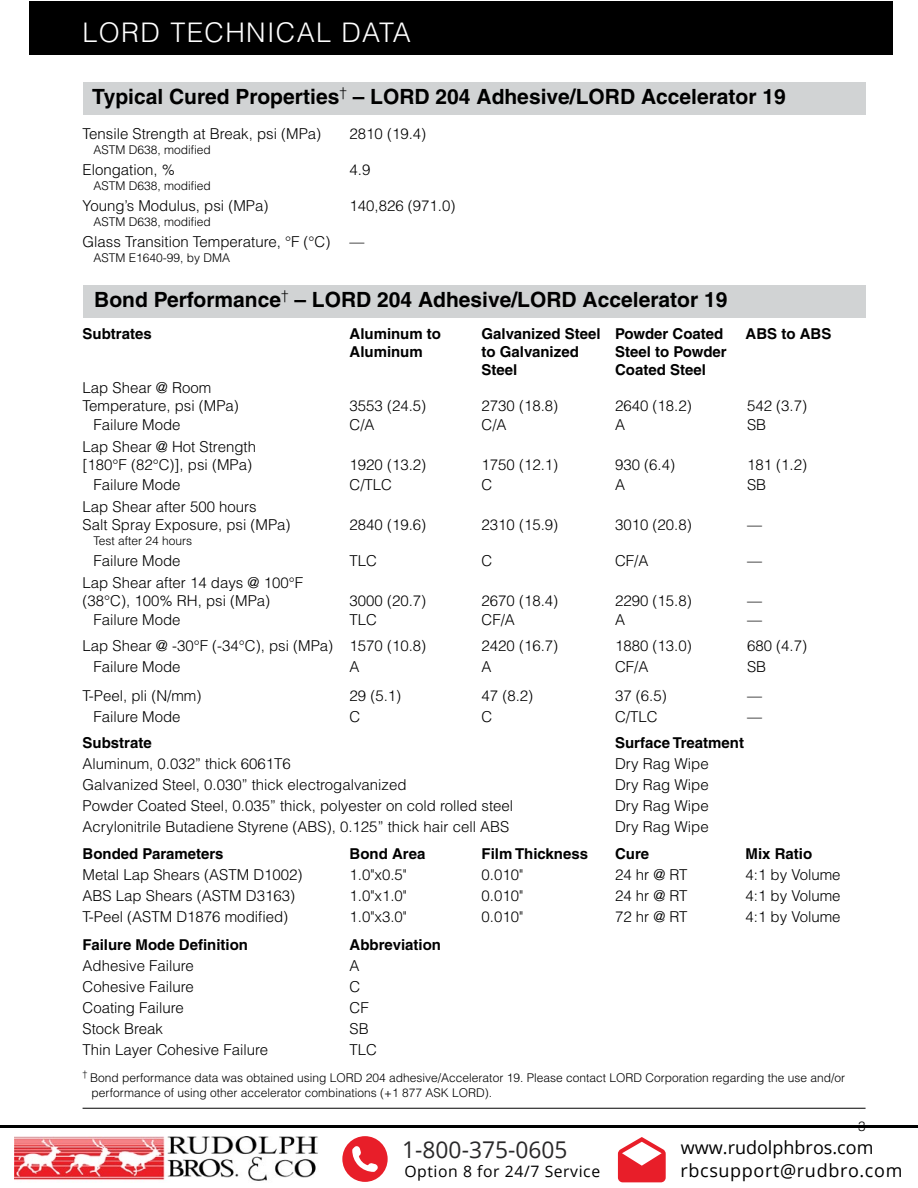
<style>
.page{position:relative;width:918px;height:1188px;background:#fff}
.page>*{position:absolute;margin:0;border:0;box-sizing:border-box;transform-origin:0 0}
.t1{font:300 27px "Helvetica";letter-spacing:.05em;color:#fff}
.t2{font:23.1px "Open Sans";color:#292829}
.t3{font:700 21px "Helvetica";color:#000}
.t4{font:18px/22.4px "Open Sans";letter-spacing:.035em;color:#000}
.t5{font:15.75px "Open Sans";letter-spacing:.035em;color:#000}
.t6{font:300 15px/18px "Helvetica";color:#000}
.t7{font:700 15px "Helvetica";color:#000}
.t8{font:300 13.5px "Helvetica";color:#000}
.t9{font:300 12px/15px "Helvetica";color:#000}
</style>
<div class="page">
<hr style="left:0;top:1126px;width:918px;height:2px;background:#000101">
<svg style="left:342px;top:1136px;width:46px;height:46px"></svg>
<svg style="left:618px;top:1137px;width:48px;height:45px"></svg>
<img style="left:14px;top:1136px;width:304px;height:45px">
<div style="left:29px;top:1px;width:864px;height:54px;background:#000"></div>
<hr style="left:83px;top:1108px;width:783px;height:1px;background:#000">
<div style="left:83px;top:82px;width:783px;height:33px;background:#d1d3d4"></div>
<div style="left:83px;top:285px;width:783px;height:33px;background:#d1d3d4"></div>
<h1 class="t1" style="left:83px;top:15px;width:330px">LORD TECHNICAL DATA</h1>
<h3 class="t3" style="left:92px;top:84px;width:695px">Typical Cured Properties<sup>†</sup> – LORD 204 Adhesive/LORD Accelerator 19</h3>
<p class="t6" style="left:83px;top:125px;width:240px">Tensile Strength at Break, psi (MPa)</p>
<p class="t6" style="left:350px;top:125px;width:78px">2810 (19.4)</p>
<p class="t9" style="left:93px;top:142px;width:119px">ASTM D638, modified</p>
<p class="t6" style="left:83px;top:161px;width:94px">Elongation, %</p>
<p class="t6" style="left:350px;top:161px;width:22px">4.9</p>
<p class="t9" style="left:93px;top:178px;width:119px">ASTM D638, modified</p>
<p class="t6" style="left:83px;top:197px;width:187px">Young’s Modulus, psi (MPa)</p>
<p class="t6" style="left:350px;top:197px;width:107px">140,826 (971.0)</p>
<p class="t9" style="left:93px;top:214px;width:119px">ASTM D638, modified</p>
<p class="t6" style="left:83px;top:233px;width:249px">Glass Transition Temperature, °F (°C)</p>
<p class="t6" style="left:350px;top:233px;width:16px">—</p>
<p class="t9" style="left:93px;top:250px;width:138px">ASTM E1640-99, by DMA</p>
<h3 class="t3" style="left:94px;top:287px;width:635px">Bond Performance<sup>†</sup> – LORD 204 Adhesive/LORD Accelerator 19</h3>
<p class="t7" style="left:83px;top:325px;width:71px">Subtrates</p>
<p class="t7" style="left:350px;top:325px;width:93px">Aluminum to</p>
<p class="t7" style="left:482px;top:325px;width:243px">Galvanized Steel Powder Coated</p>
<p class="t7" style="left:746px;top:325px;width:87px">ABS to ABS</p>
<p class="t7" style="left:350px;top:343px;width:75px">Aluminum</p>
<p class="t7" style="left:482px;top:343px;width:99px">to Galvanized</p>
<p class="t7" style="left:615px;top:343px;width:113px">Steel to Powder</p>
<p class="t7" style="left:482px;top:361px;width:37px">Steel</p>
<p class="t7" style="left:615px;top:361px;width:92px">Coated Steel</p>
<p class="t6" style="left:83px;top:378px;width:158px">Lap Shear @ Room<br>Temperature, psi (MPa)</p>
<p class="t6" style="left:350px;top:396px;width:78px">3553 (24.5)</p>
<p class="t6" style="left:482px;top:396px;width:78px">2730 (18.8)</p>
<p class="t6" style="left:615px;top:396px;width:78px">2640 (18.2)</p>
<p class="t6" style="left:747px;top:396px;width:62px">542 (3.7)</p>
<p class="t6" style="left:93px;top:415px;width:89px">Failure Mode</p>
<p class="t6" style="left:350px;top:415px;width:27px">C/A</p>
<p class="t6" style="left:482px;top:415px;width:27px">C/A</p>
<p class="t6" style="left:615px;top:415px;width:12px">A</p>
<p class="t6" style="left:747px;top:415px;width:21px">SB</p>
<p class="t6" style="left:83px;top:438px;width:175px">Lap Shear @ Hot Strength [180°F (82°C)], psi (MPa)</p>
<p class="t6" style="left:350px;top:456px;width:78px">1920 (13.2)</p>
<p class="t6" style="left:482px;top:456px;width:78px">1750 (12.1)</p>
<p class="t6" style="left:615px;top:456px;width:62px">930 (6.4)</p>
<p class="t6" style="left:747px;top:456px;width:62px">181 (1.2)</p>
<p class="t6" style="left:93px;top:475px;width:89px">Failure Mode</p>
<p class="t6" style="left:350px;top:475px;width:44px">C/TLC</p>
<p class="t6" style="left:482px;top:475px;width:12px">C</p>
<p class="t6" style="left:615px;top:475px;width:12px">A</p>
<p class="t6" style="left:747px;top:475px;width:21px">SB</p>
<p class="t6" style="left:83px;top:497px;width:210px">Lap Shear after 500 hours<br>Salt Spray Exposure, psi (MPa)</p>
<p class="t6" style="left:350px;top:515px;width:78px">2840 (19.6)</p>
<p class="t6" style="left:482px;top:515px;width:78px">2310 (15.9)</p>
<p class="t6" style="left:615px;top:515px;width:78px">3010 (20.8)</p>
<p class="t6" style="left:747px;top:515px;width:16px">—</p>
<p class="t9" style="left:93px;top:533px;width:100px">Test after 24 hours</p>
<p class="t6" style="left:93px;top:551px;width:89px">Failure Mode</p>
<p class="t6" style="left:350px;top:551px;width:29px">TLC</p>
<p class="t6" style="left:482px;top:551px;width:12px">C</p>
<p class="t6" style="left:615px;top:551px;width:35px">CF/A</p>
<p class="t6" style="left:747px;top:551px;width:16px">—</p>
<p class="t6" style="left:83px;top:573px;width:222px">Lap Shear after 14 days @ 100°F (38°C), 100% RH, psi (MPa)</p>
<p class="t6" style="left:350px;top:591px;width:78px">3000 (20.7)</p>
<p class="t6" style="left:482px;top:591px;width:78px">2670 (18.4)</p>
<p class="t6" style="left:615px;top:591px;width:78px">2290 (15.8)</p>
<p class="t6" style="left:747px;top:591px;width:16px">—</p>
<p class="t6" style="left:93px;top:611px;width:89px">Failure Mode</p>
<p class="t6" style="left:350px;top:611px;width:29px">TLC</p>
<p class="t6" style="left:482px;top:611px;width:35px">CF/A</p>
<p class="t6" style="left:615px;top:611px;width:12px">A</p>
<p class="t6" style="left:747px;top:611px;width:16px">—</p>
<p class="t6" style="left:83px;top:636px;width:345px">Lap Shear @ -30°F (-34°C), psi (MPa) 1570 (10.8)</p>
<p class="t6" style="left:482px;top:636px;width:78px">2420 (16.7)</p>
<p class="t6" style="left:615px;top:636px;width:78px">1880 (13.0)</p>
<p class="t6" style="left:747px;top:636px;width:62px">680 (4.7)</p>
<p class="t6" style="left:93px;top:657px;width:89px">Failure Mode</p>
<p class="t6" style="left:350px;top:657px;width:12px">A</p>
<p class="t6" style="left:482px;top:657px;width:12px">A</p>
<p class="t6" style="left:615px;top:657px;width:35px">CF/A</p>
<p class="t6" style="left:747px;top:657px;width:21px">SB</p>
<p class="t6" style="left:83px;top:686px;width:120px">T-Peel, pli (N/mm)</p>
<p class="t6" style="left:350px;top:686px;width:53px">29 (5.1)</p>
<p class="t6" style="left:482px;top:686px;width:53px">47 (8.2)</p>
<p class="t6" style="left:615px;top:686px;width:53px">37 (6.5)</p>
<p class="t6" style="left:747px;top:686px;width:16px">—</p>
<p class="t6" style="left:93px;top:707px;width:89px">Failure Mode</p>
<p class="t6" style="left:350px;top:707px;width:12px">C</p>
<p class="t6" style="left:482px;top:707px;width:12px">C</p>
<p class="t6" style="left:615px;top:707px;width:44px">C/TLC</p>
<p class="t6" style="left:747px;top:707px;width:16px">—</p>
<p class="t7" style="left:83px;top:733px;width:71px">Substrate</p>
<p class="t7" style="left:615px;top:733px;width:131px">Surface Treatment</p>
<p class="t6" style="left:83px;top:754px;width:210px">Aluminum, 0.032” thick 6061T6</p>
<p class="t6" style="left:615px;top:754px;width:95px">Dry Rag Wipe</p>
<p class="t6" style="left:83px;top:775px;width:326px">Galvanized Steel, 0.030” thick electrogalvanized</p>
<p class="t6" style="left:615px;top:775px;width:95px">Dry Rag Wipe</p>
<p class="t6" style="left:83px;top:796px;width:432px">Powder Coated Steel, 0.035” thick, polyester on cold rolled steel</p>
<p class="t6" style="left:615px;top:796px;width:95px">Dry Rag Wipe</p>
<p class="t6" style="left:83px;top:817px;width:428px">Acrylonitrile Butadiene Styrene (ABS), 0.125” thick hair cell ABS</p>
<p class="t6" style="left:615px;top:817px;width:95px">Dry Rag Wipe</p>
<p class="t7" style="left:83px;top:845px;width:143px">Bonded Parameters</p>
<p class="t7" style="left:350px;top:845px;width:77px">Bond Area</p>
<p class="t7" style="left:482px;top:845px;width:108px">Film Thickness</p>
<p class="t7" style="left:615px;top:845px;width:36px">Cure</p>
<p class="t7" style="left:746px;top:845px;width:68px">Mix Ratio</p>
<p class="t6" style="left:83px;top:865px;width:222px">Metal Lap Shears (ASTM D1002)</p>
<p class="t6" style="left:350px;top:865px;width:59px">1.0"x0.5"</p>
<p class="t6" style="left:482px;top:865px;width:43px">0.010"</p>
<p class="t6" style="left:615px;top:865px;width:74px">24 hr @ RT</p>
<p class="t6" style="left:746px;top:865px;width:97px">4:1 by Volume</p>
<p class="t6" style="left:83px;top:886px;width:214px">ABS Lap Shears (ASTM D3163)</p>
<p class="t6" style="left:350px;top:886px;width:59px">1.0"x1.0"</p>
<p class="t6" style="left:482px;top:886px;width:43px">0.010"</p>
<p class="t6" style="left:615px;top:886px;width:74px">24 hr @ RT</p>
<p class="t6" style="left:746px;top:886px;width:97px">4:1 by Volume</p>
<p class="t6" style="left:83px;top:907px;width:207px">T-Peel (ASTM D1876 modified)</p>
<p class="t6" style="left:350px;top:907px;width:59px">1.0"x3.0"</p>
<p class="t6" style="left:482px;top:907px;width:43px">0.010"</p>
<p class="t6" style="left:615px;top:907px;width:74px">72 hr @ RT</p>
<p class="t6" style="left:746px;top:907px;width:97px">4:1 by Volume</p>
<p class="t7" style="left:83px;top:935px;width:167px">Failure Mode Definition</p>
<p class="t7" style="left:350px;top:935px;width:93px">Abbreviation</p>
<p class="t6" style="left:83px;top:956px;width:113px">Adhesive Failure</p>
<p class="t6" style="left:350px;top:956px;width:12px">A</p>
<p class="t6" style="left:83px;top:977px;width:113px">Cohesive Failure</p>
<p class="t6" style="left:350px;top:977px;width:12px">C</p>
<p class="t6" style="left:83px;top:998px;width:103px">Coating Failure</p>
<p class="t6" style="left:350px;top:998px;width:21px">CF</p>
<p class="t6" style="left:83px;top:1019px;width:82px">Stock Break</p>
<p class="t6" style="left:350px;top:1019px;width:21px">SB</p>
<p class="t6" style="left:83px;top:1040px;width:187px">Thin Layer Cohesive Failure</p>
<p class="t6" style="left:350px;top:1040px;width:29px">TLC</p>
<p class="t9" style="left:92px;top:1070px;width:755px;text-indent:-9px"><sup>†</sup> Bond performance data was obtained using LORD 204 adhesive/Accelerator 19. Please contact LORD Corporation regarding the use and/or performance of using other accelerator combinations (+1 877 ASK LORD).</p>
<p class="t8" style="left:858px;top:1118px;width:9px">3</p>
<h2 class="t2" style="left:402px;top:1134px;width:167px">1-800-375-0605</h2>
<p class="t5" style="left:404px;top:1161px;width:197px">Option 8 for 24/7 Service</p>
<p class="t4" style="left:680px;top:1136px;width:224px">www.rudolphbros.com rbcsupport@rudbro.com</p>
</div>
